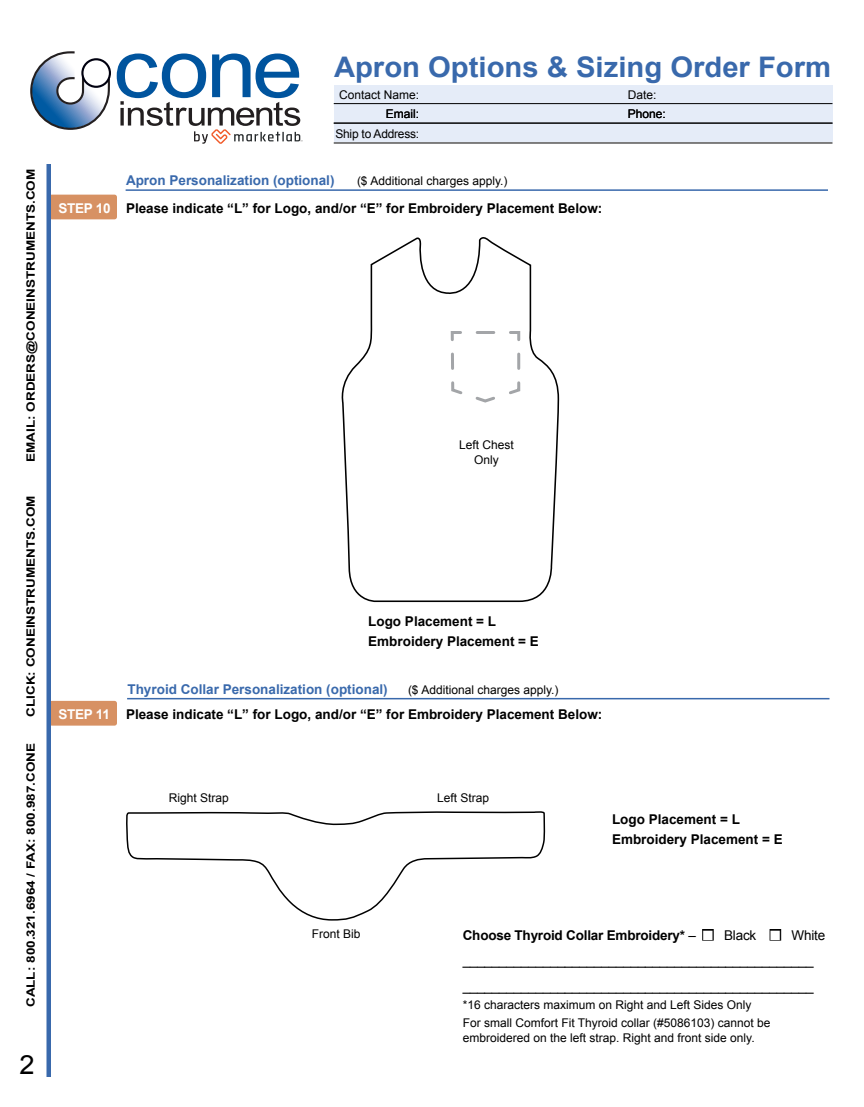
<style>
.page{position:relative;width:864px;height:1107px;background:#fff}
.page>*{position:absolute;margin:0;border:0;box-sizing:border-box;transform-origin:0 0}
.t1{font:700 28.35px "Arial";color:#3969ac}
.t2{font:26.4px "Arial";color:#000}
.t3{font:700 13.5px/19.5px "Arial";color:#000}
.t4{font:13.5px/25.5px "Arial";color:#000}
.t5{font:700 13.5px "Arial";color:#3969ac}
.t6{font:12px/15px "Arial";color:#000;text-align:center}
.t7{font:12px "Arial";letter-spacing:-.02em;color:#000}
.t8{font:700 11.55px "Arial";color:#000;scale:1.18 1}
.s1{color:#fff}
.s2{font-weight:700}
</style>
<div class="page">
<svg style="left:341px;top:237px;width:219px;height:366px"></svg>
<div style="left:49px;top:195px;width:68px;height:24px;background:#d79163;border-radius:3px"></div>
<div style="left:49px;top:701px;width:68px;height:25px;background:#d79163;border-radius:3px"></div>
<hr style="left:126px;top:189px;width:702px;height:2px;background:#3969ac">
<hr style="left:127px;top:698px;width:703px;height:1px;background:#3969ac">
<svg style="left:449px;top:330px;width:73px;height:74px"></svg>
<svg style="left:126px;top:811px;width:420px;height:110px"></svg>
<svg style="left:30px;top:51px;width:81px;height:79px"></svg>
<div style="left:82px;top:59px;width:28px;height:28px;background:#fff;border-radius:50%"></div>
<div style="left:81px;top:58px;width:30px;height:30px;border:2px solid #00000f;border-radius:50%"></div>
<svg style="left:117px;top:54px;width:185px;height:90px"></svg>
<div style="left:46px;top:164px;width:5px;height:913px;background:#3969ac"></div>
<div style="left:334px;top:86px;width:498px;height:56px;background:#e5ecf8"></div>
<hr style="left:334px;top:103px;width:498px;height:1px;background:#000">
<hr style="left:334px;top:143px;width:498px;height:1px;background:#000">
<hr style="left:334px;top:123px;width:498px;height:1px;background:#000">
<p class="t8" style="left:23px;top:462px;width:250px;rotate:-90deg">EMAIL: ORDERS@CONEINSTRUMENTS.COM</p>
<p class="t8" style="left:23px;top:717px;width:189px;rotate:-90deg">CLICK: CONEINSTRUMENTS.COM</p>
<p class="t8" style="left:23px;top:1007px;width:225px;rotate:-90deg">CALL: 800.321.6964 / FAX: 800.987.CONE</p>
<h2 class="t2" style="left:19px;top:1048px;width:17px">2</h2>
<h1 class="t1" style="left:334px;top:48px;width:499px">Apron Options &amp; Sizing Order Form</h1>
<p class="t6" style="left:339px;top:87px;width:82px">Contact Name:</p>
<p class="t6" style="left:628px;top:87px;width:30px">Date:</p>
<p class="t7" style="left:335px;top:126px;width:85px">Ship to Address:</p>
<p class="t6" style="left:386px;top:107px;width:35px">Email:</p>
<p class="t6" style="left:628px;top:107px;width:40px">Phone:</p>
<p class="t5" style="left:126px;top:171px;width:210px">Apron Personalization (optional)</p>
<p class="t6" style="left:357px;top:173px;width:152px">($ Additional charges apply.)</p>
<p class="t3" style="left:58px;top:199px;width:545px"><span class="s1">STEP 10</span> Please indicate “L” for Logo, and/or “E” for Embroidery Placement Below:</p>
<p class="t6" style="left:459px;top:437px;width:56px">Left Chest<br>Only</p>
<p class="t3" style="left:368px;top:612px;width:172px">Logo Placement = L<br>Embroidery Placement = E</p>
<p class="t5" style="left:128px;top:680px;width:262px">Thyroid Collar Personalization (optional)</p>
<p class="t6" style="left:408px;top:682px;width:152px">($ Additional charges apply.)</p>
<p class="t3" style="left:58px;top:705px;width:545px"><span class="s1">STEP 11</span> Please indicate “L” for Logo, and/or “E” for Embroidery Placement Below:</p>
<p class="t6" style="left:169px;top:791px;width:62px">Right Strap</p>
<p class="t6" style="left:437px;top:791px;width:54px">Left Strap</p>
<p class="t3" style="left:612px;top:810px;width:172px">Logo Placement = L<br>Embroidery Placement = E</p>
<p class="t6" style="left:312px;top:926px;width:50px">Front Bib</p>
<p class="t4" style="left:463px;top:922px;width:364px"><span class="s2">Choose Thyroid Collar Embroidery*</span> – ■ Black ■ White ________________________________________________ ________________________________________________</p>
<p class="t6" style="left:463px;top:995px;width:309px;line-height:18px;text-align:left">*16 characters maximum on Right and Left Sides Only<br>For small Comfort Fit Thyroid collar (#5086103) cannot be</p>
<p class="t6" style="left:463px;top:1030px;width:293px">embroidered on the left strap. Right and front side only.</p>
</div>
